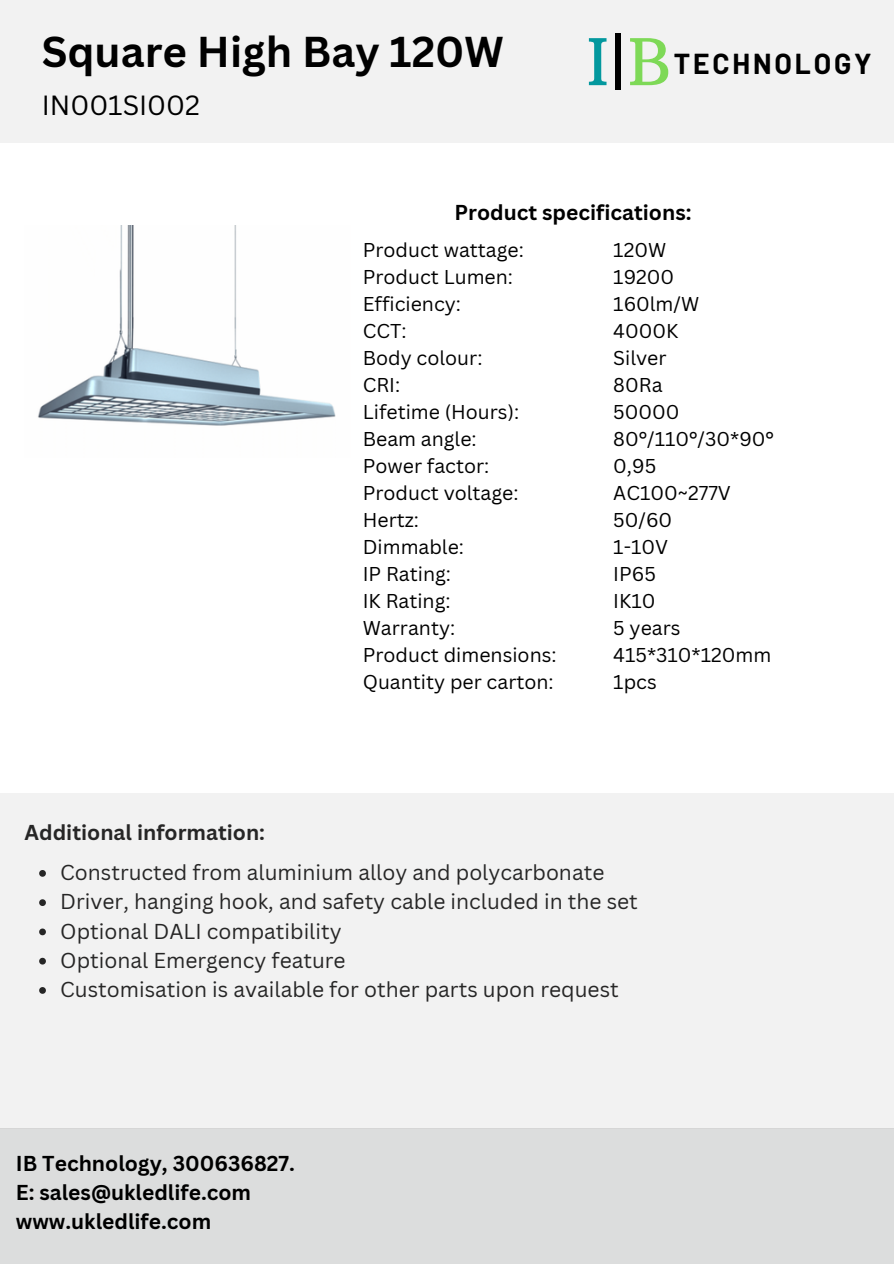
<style>
.page{position:relative;width:894px;height:1264px;background:#fff}
.page>*{position:absolute;margin:0;border:0;box-sizing:border-box;transform-origin:0 0}
.t1{font:64.2px "Arbutus Slab";color:#03989e}
.t2{font:700 42px "Canva Sans";color:#000}
.t3{font:700 28.2px "Barlow";letter-spacing:.1em;color:#000}
.t4{font:27px "Canva Sans";color:#000}
.t5{font:21px "Canva Sans";color:#000}
.t6{font:700 21px/29.2px "Canva Sans";color:#000}
.t7{font:19.5px "Canva Sans";color:#000}
.s1{color:#000}
.s2{color:#7ed957}
</style>
<div class="page">
<div style="left:0;top:0;width:893px;height:143px;background:#f2f2f2"></div>
<div style="left:0;top:1128px;width:893px;height:135px;background:#dcdddd"></div>
<img style="left:38px;top:225px;width:298px;height:201px">
<div style="left:0;top:792px;width:893px;height:336px;background:#f2f2f2"></div>
<p class="t2" style="left:42px;top:22px;width:463px">Square High Bay 120W</p>
<p class="t4" style="left:42px;top:86px;width:160px">IN001SI002</p>
<p class="t1" style="left:586px;top:22px;width:86px">I<span class="s1">|</span><span class="s2">B</span></p>
<p class="t3" style="left:673px;top:46px;width:199px">TECHNOLOGY</p>
<p class="t6" style="left:454px;top:197px;width:238px">Product specifications:</p>
<h5 class="t6" style="left:25px;top:817px;width:242px">Additional information:</h5>
<h1 class="t7" style="left:362px;top:236px;width:163px">Product wattage:</h1>
<h3 class="t7" style="left:362px;top:263px;width:152px">Product Lumen:</h3>
<h2 class="t7" style="left:362px;top:290px;width:100px">Efficiency:</h2>
<h4 class="t7" style="left:362px;top:317px;width:45px">CCT:</h4>
<p class="t7" style="left:362px;top:344px;width:121px">Body colour:</p>
<h5 class="t7" style="left:362px;top:371px;width:39px">CRI:</h5>
<p class="t7" style="left:362px;top:398px;width:158px">Lifetime (Hours):</p>
<p class="t7" style="left:362px;top:425px;width:115px">Beam angle:</p>
<p class="t7" style="left:362px;top:452px;width:128px">Power factor:</p>
<p class="t7" style="left:362px;top:479px;width:157px">Product voltage:</p>
<p class="t7" style="left:362px;top:506px;width:58px">Hertz:</p>
<p class="t7" style="left:362px;top:533px;width:103px">Dimmable:</p>
<p class="t7" style="left:362px;top:560px;width:90px">IP Rating:</p>
<p class="t7" style="left:362px;top:587px;width:89px">IK Rating:</p>
<p class="t7" style="left:362px;top:614px;width:94px">Warranty:</p>
<p class="t7" style="left:362px;top:641px;width:195px">Product dimensions:</p>
<p class="t7" style="left:362px;top:668px;width:192px">Quantity per carton:</p>
<p class="t7" style="left:613px;top:236px;width:54px">120W</p>
<p class="t7" style="left:613px;top:263px;width:62px">19200</p>
<p class="t7" style="left:613px;top:290px;width:87px">160lm/W</p>
<p class="t7" style="left:613px;top:317px;width:67px">4000K</p>
<p class="t7" style="left:613px;top:344px;width:55px">Silver</p>
<p class="t7" style="left:613px;top:371px;width:51px">80Ra</p>
<p class="t7" style="left:613px;top:398px;width:68px">50000</p>
<p class="t7" style="left:613px;top:425px;width:162px">80°/110°/30*90°</p>
<p class="t7" style="left:613px;top:452px;width:44px">0,95</p>
<p class="t7" style="left:613px;top:479px;width:119px">AC100~277V</p>
<p class="t7" style="left:613px;top:506px;width:60px">50/60</p>
<p class="t7" style="left:613px;top:533px;width:56px">1-10V</p>
<p class="t7" style="left:613px;top:560px;width:44px">IP65</p>
<p class="t7" style="left:613px;top:587px;width:44px">IK10</p>
<p class="t7" style="left:613px;top:614px;width:69px">5 years</p>
<p class="t7" style="left:613px;top:641px;width:160px">415*310*120mm</p>
<p class="t7" style="left:613px;top:668px;width:45px">1pcs</p>
<h5 class="t5" style="left:60px;top:857px;width:545px">Constructed from aluminium alloy and polycarbonate</h5>
<p class="t5" style="left:60px;top:887px;width:579px">Driver, hanging hook, and safety cable included in the set</p>
<p class="t5" style="left:60px;top:916px;width:283px">Optional DALI compatibility</p>
<p class="t5" style="left:60px;top:945px;width:287px">Optional Emergency feature</p>
<p class="t5" style="left:60px;top:974px;width:560px">Customisation is available for other parts upon request</p>
<p class="t6" style="left:16px;top:1147px;width:281px">IB Technology, 300636827.<br>E: sales@ukledlife.com www.ukledlife.com</p>
</div>
